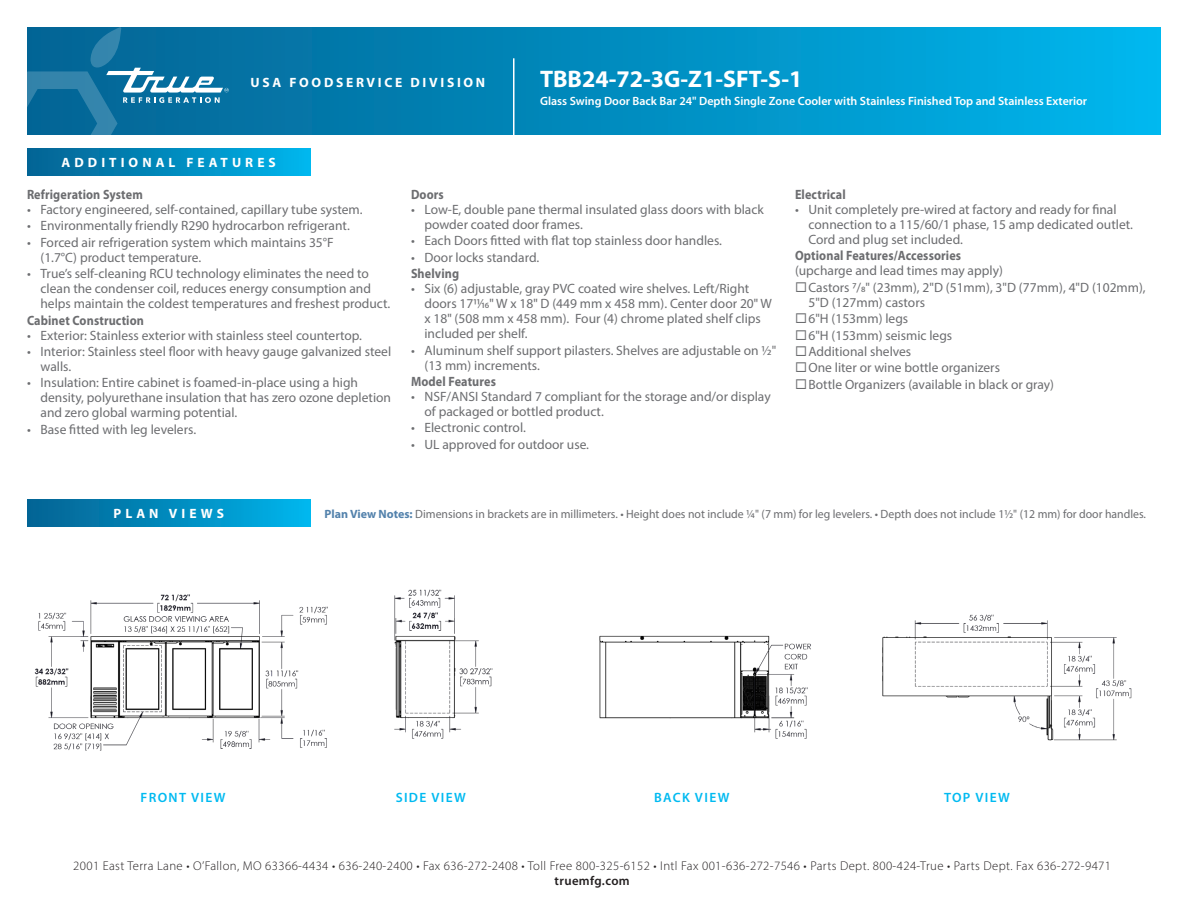
<style>
.page{position:relative;width:1188px;height:918px;background:#fff}
.page>*{position:absolute;margin:0;border:0;box-sizing:border-box;transform-origin:0 0}
.t1{font:700 24px "Myriad Pro";color:#fff}
.AF_bulleted_text{font:13.5px/15px "Myriad Pro";color:#6c6d70}
.AF_subheads{font:700 13.5px "Myriad Pro";letter-spacing:.01em;color:#6c6d70;scale:.9 1}
.t2{font:600 13.5px "Myriad Pro";letter-spacing:.1em;color:#00baf1}
.t3{font:700 13.5px "Myriad Pro";letter-spacing:.295em;color:#fff}
.t4{font:700 13.5px "Myriad Pro";letter-spacing:.2em;color:#fff}
.t5{font:300 12.75px "Myriad Pro";letter-spacing:.03em;color:#231f20}
.t6{font:600 12.75px "Myriad Pro";letter-spacing:.03em;color:#231f20}
.pg2_StdFeatures{font:12px "Myriad Pro";color:#6c6d70}
.t7{font:600 12px "Myriad Pro";color:#fff}
.s1{font-weight:600;font-stretch:condensed}
.s2{font-weight:700}
.s3{font-weight:700;color:#5382ac}
</style>
<div class="page">
<svg style="left:229px;top:27px;width:932px;height:108px;background:#0092c6"></svg>
<hr style="left:513px;top:58px;width:1px;height:77px;background:#fff">
<div style="left:27px;top:500px;width:283px;height:26px;background:linear-gradient(to right,#036291,#00b5ec)"></div>
<svg style="left:27px;top:27px;width:202px;height:108px;background:#1876a3"></svg>
<div style="left:27px;top:148px;width:283px;height:28px;background:linear-gradient(to right,#036291,#00b5ec)"></div>
<img style="left:34px;top:594px;width:294px;height:157px">
<img style="left:599px;top:635px;width:212px;height:104px">
<img style="left:394px;top:589px;width:99px;height:150px">
<img style="left:882px;top:614px;width:250px;height:127px">
<p class="t4" style="left:251px;top:73px;width:236px">USA FOODSERVICE DIVISION</p>
<p class="t3" style="left:62px;top:154px;width:216px">ADDITIONAL FEATURES</p>
<p class="t1" style="left:540px;top:63px;width:264px">TBB24-72-3G-Z1-SFT-S-1</p>
<p class="t7" style="left:540px;top:93px;width:549px">Glass Swing Door Back Bar 24" Depth Single Zone Cooler with Stainless Finished Top and Stainless Exterior</p>
<p class="AF_subheads" style="left:27px;top:186px;width:130px">Refrigeration System</p>
<p class="AF_bulleted_text" style="left:27px;top:202px;width:337px">• Factory engineered, self-contained, capillary tube system.</p>
<p class="AF_bulleted_text" style="left:27px;top:218px;width:324px">• Environmentally friendly R290 hydrocarbon refrigerant.</p>
<p class="AF_bulleted_text" style="left:40px;top:235px;width:295px;text-indent:-14px">• Forced air refrigeration system which maintains 35°F (1.7°C) product temperature.</p>
<p class="AF_bulleted_text" style="left:40px;top:266px;width:351px;text-indent:-14px">• True’s self-cleaning RCU technology eliminates the need to clean the condenser coil, reduces energy consumption and helps maintain the coldest temperatures and freshest product.</p>
<p class="AF_subheads" style="left:27px;top:311px;width:131px">Cabinet Construction</p>
<p class="AF_bulleted_text" style="left:27px;top:327px;width:337px">• Exterior: Stainless exterior with stainless steel countertop.</p>
<p class="AF_bulleted_text" style="left:40px;top:344px;width:352px;text-indent:-14px">• Interior: Stainless steel floor with heavy gauge galvanized steel walls.</p>
<p class="AF_bulleted_text" style="left:40px;top:375px;width:352px;text-indent:-14px">• Insulation: Entire cabinet is foamed-in-place using a high density, polyurethane insulation that has zero ozone depletion and zero global warming potential.</p>
<p class="AF_bulleted_text" style="left:27px;top:421px;width:171px">• Base fitted with leg levelers.</p>
<p class="AF_subheads" style="left:411px;top:186px;width:38px">Doors</p>
<p class="AF_bulleted_text" style="left:424px;top:202px;width:341px;text-indent:-14px">• Low-E, double pane thermal insulated glass doors with black powder coated door frames.</p>
<p class="AF_bulleted_text" style="left:411px;top:233px;width:313px">• Each Doors fitted with flat top stainless door handles.</p>
<p class="AF_bulleted_text" style="left:411px;top:250px;width:130px">• Door locks standard.</p>
<p class="AF_subheads" style="left:411px;top:265px;width:55px">Shelving</p>
<p class="AF_bulleted_text" style="left:424px;top:281px;width:349px;text-indent:-14px">• Six (6) adjustable, gray PVC coated wire shelves. Left/Right doors 1711/16<span class="s1">"</span> W x 18<span class="s1">"</span> D (449 mm x 458 mm). Center door 20<span class="s1">"</span> W x 18<span class="s1">"</span> (508 mm x 458 mm). Four (4) chrome plated shelf clips included per shelf.</p>
<p class="AF_bulleted_text" style="left:424px;top:342px;width:353px;text-indent:-14px">• Aluminum shelf support pilasters. Shelves are adjustable on 1/2" (13 mm) increments.</p>
<p class="AF_subheads" style="left:411px;top:373px;width:96px">Model Features</p>
<p class="AF_bulleted_text" style="left:424px;top:389px;width:348px;text-indent:-14px">• NSF/ANSI Standard 7 compliant for the storage and/or display of packaged or bottled product.</p>
<p class="AF_bulleted_text" style="left:411px;top:420px;width:116px">• Electronic control.</p>
<p class="AF_bulleted_text" style="left:411px;top:436px;width:180px">• UL approved for outdoor use.</p>
<p class="AF_subheads" style="left:795px;top:186px;width:58px">Electrical</p>
<p class="AF_bulleted_text" style="left:808px;top:202px;width:326px;text-indent:-14px">• Unit completely pre-wired at factory and ready for final connection to a 115/60/1 phase, 15 amp dedicated outlet.<br>Cord and plug set included.</p>
<p class="AF_bulleted_text" style="left:795px;top:248px;width:209px"><span class="s2">Optional Features/Accessories </span>(upcharge and lead times may apply)</p>
<p class="AF_bulleted_text" style="left:808px;top:280px;width:339px">Castors 7/8" (23mm), 2"D (51mm), 3"D (77mm), 4"D (102mm),<br>5"D (127mm) castors</p>
<p class="AF_bulleted_text" style="left:808px;top:311px;width:101px">6"H (153mm) legs</p>
<p class="AF_bulleted_text" style="left:808px;top:327px;width:145px">6"H (153mm) seismic legs</p>
<p class="AF_bulleted_text" style="left:808px;top:344px;width:104px">Additional shelves</p>
<p class="AF_bulleted_text" style="left:808px;top:360px;width:193px">One liter or wine bottle organizers</p>
<p class="AF_bulleted_text" style="left:808px;top:376px;width:247px">Bottle Organizers (available in black or gray)</p>
<p class="t3" style="left:113px;top:505px;width:112px">PLAN VIEWS</p>
<p class="pg2_StdFeatures" style="left:325px;top:506px;width:823px"><span class="s3">Plan View Notes:</span> Dimensions in brackets are in millimeters. • Height does not include 1/4" (7 mm) for leg levelers. • Depth does not include 1½" (12 mm) for door handles.</p>
<p class="t2" style="left:141px;top:789px;width:87px">FRONT VIEW</p>
<p class="t2" style="left:396px;top:789px;width:72px">SIDE VIEW</p>
<p class="t2" style="left:654px;top:789px;width:77px">BACK VIEW</p>
<p class="t2" style="left:944px;top:789px;width:67px">TOP VIEW</p>
<p class="t5" style="left:73px;top:858px;width:1039px">2001 East Terra Lane • O’Fallon, MO 63366-4434 • 636-240-2400 • Fax 636-272-2408 • Toll Free 800-325-6152 • Intl Fax 001-636-272-7546 • Parts Dept. 800-424-True • Parts Dept. Fax 636-272-9471</p>
<p class="t6" style="left:555px;top:873px;width:77px">truemfg.com</p>
</div>
